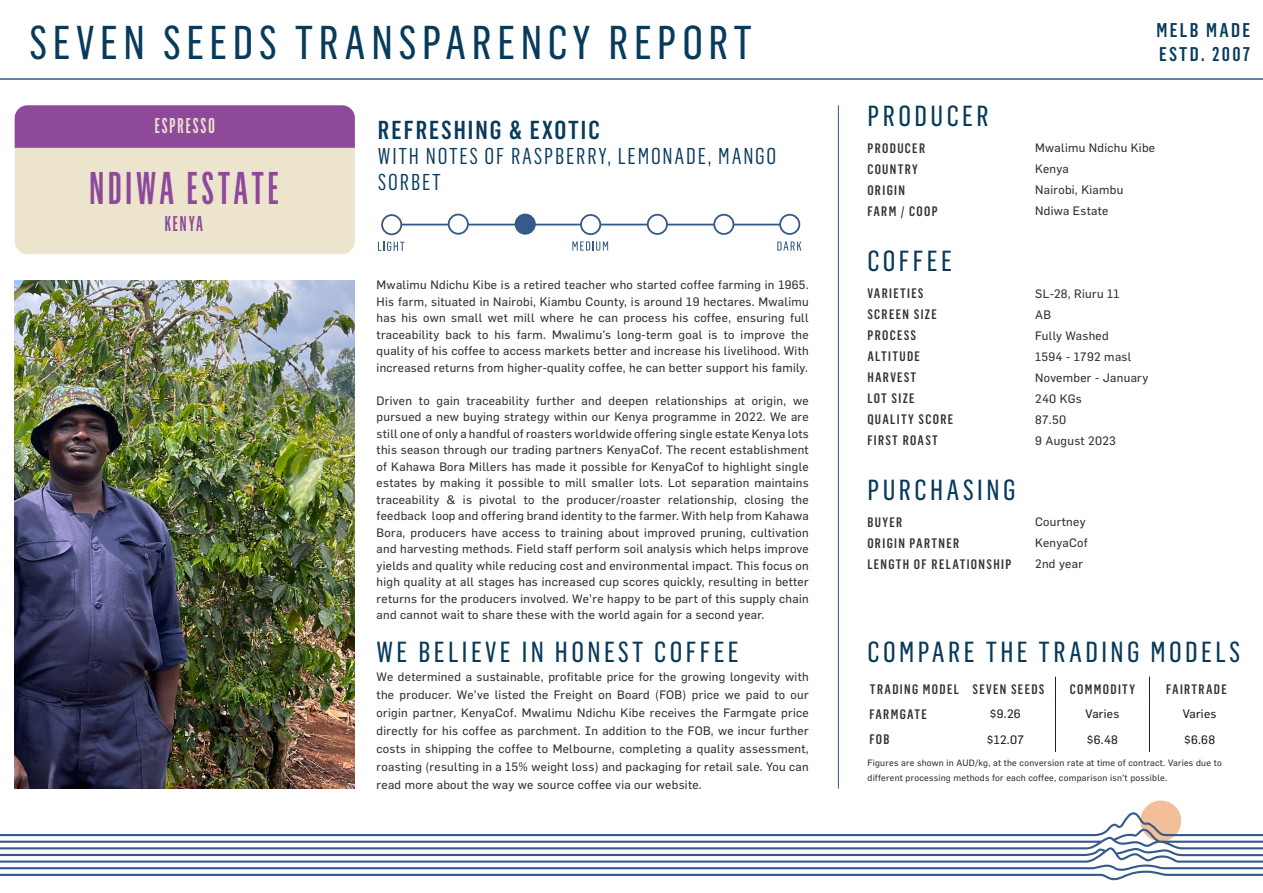
<style>
.page{position:relative;width:1263px;height:893px;background:#fff}
.page>*{position:absolute;margin:0;border:0;box-sizing:border-box;transform-origin:0 0}
.t1{font:46.5px "Flama Basic Cnd";letter-spacing:.12em;color:#083a5c}
.t2{font:45px "Flama Medium Ultra Cnd";letter-spacing:.08em;color:#8e499b}
.t3{font:28.5px "Flama Basic Cnd";letter-spacing:.12em;color:#083a5c}
.t4{font:500 condensed 25.5px "Flama";letter-spacing:.08em;color:#083a5c}
.t5{font:condensed 22.5px/25.5px "Flama";letter-spacing:.08em;color:#083a5c}
.t6{font:21px "Flama Medium Ultra Cnd";letter-spacing:.09em;color:#ece4cc}
.t7{font:21px "Flama Medium Ultra Cnd";letter-spacing:.09em;color:#8e499b}
.t8{font:500 condensed 19.5px/23.4px "Flama";letter-spacing:.12em;color:#083a5c}
.t9{font:500 condensed 13.5px "Flama";letter-spacing:.1em;color:#323332}
.t10{font:12px/16.5px "Flama Basic";letter-spacing:.025em;color:#323332;text-align:justify}
.t11{font:12px "Flama Basic";letter-spacing:.025em;color:#231f20}
.t12{font:9px/15px "Flama Basic";letter-spacing:.025em;color:#323332}
</style>
<div class="page">
<img style="left:14px;top:281px;width:341px;height:507px">
<div style="left:1140px;top:800px;width:41px;height:41px;background:#f3bf9a;border-radius:50%"></div>
<svg style="left:0;top:812px;width:1263px;height:68px"></svg>
<hr style="left:0;top:78px;width:1263px;height:2px;background:#365a8a">
<svg style="left:15px;top:105px;width:340px;height:149px;background:#d1b8be"></svg>
<hr style="left:838px;top:105px;width:1px;height:683px;background:#365a8a">
<hr style="left:389px;top:224px;width:399px;height:1px;background:#365987">
<div style="left:382px;top:215px;width:19px;height:19px;background:#fff;border-radius:50%"></div>
<div style="left:381px;top:214px;width:21px;height:21px;border:2px solid #365987;border-radius:50%"></div>
<div style="left:449px;top:215px;width:19px;height:19px;background:#fff;border-radius:50%"></div>
<div style="left:448px;top:214px;width:21px;height:21px;border:2px solid #365987;border-radius:50%"></div>
<div style="left:516px;top:215px;width:19px;height:19px;background:#365a8a;border-radius:50%"></div>
<div style="left:515px;top:214px;width:21px;height:21px;border:2px solid #365987;border-radius:50%"></div>
<div style="left:581px;top:215px;width:19px;height:19px;background:#fff;border-radius:50%"></div>
<div style="left:580px;top:214px;width:21px;height:21px;border:2px solid #365987;border-radius:50%"></div>
<div style="left:648px;top:215px;width:19px;height:19px;background:#fff;border-radius:50%"></div>
<div style="left:647px;top:214px;width:21px;height:21px;border:2px solid #365987;border-radius:50%"></div>
<div style="left:714px;top:215px;width:19px;height:19px;background:#fff;border-radius:50%"></div>
<div style="left:713px;top:214px;width:21px;height:21px;border:2px solid #365987;border-radius:50%"></div>
<div style="left:780px;top:215px;width:19px;height:19px;background:#fff;border-radius:50%"></div>
<div style="left:779px;top:214px;width:21px;height:21px;border:2px solid #365987;border-radius:50%"></div>
<svg style="left:378px;top:242px;width:26px;height:9px"></svg>
<svg style="left:572px;top:241px;width:36px;height:10px"></svg>
<svg style="left:777px;top:241px;width:24px;height:10px"></svg>
<div style="left:377px;top:673px;width:432px;height:144px;background:#fff"></div>
<svg style="left:1055px;top:677px;width:1px;height:75px"></svg>
<svg style="left:1149px;top:677px;width:1px;height:75px"></svg>
<p class="t1" style="left:29px;top:13px;width:724px">SEVEN SEEDS TRANSPARENCY REPORT</p>
<p class="t6" style="left:155px;top:113px;width:61px">ESPRESSO</p>
<p class="t4" style="left:378px;top:114px;width:223px">REFRESHING &amp; EXOTIC</p>
<p class="t5" style="left:378px;top:143px;width:400px">WITH NOTES OF RASPBERRY, LEMONADE, MANGO<br>SORBET</p>
<p class="t2" style="left:89px;top:160px;width:191px">NDIWA ESTATE</p>
<p class="t7" style="left:165px;top:211px;width:40px">KENYA</p>
<p class="t10" style="left:377px;top:276px;width:434px">Mwalimu Ndichu Kibe is a retired teacher who started coffee farming in 1965.<br>His farm, situated in Nairobi, Kiambu County, is around 19 hectares. Mwalimu has his own small wet mill where he can process his coffee, ensuring full traceability back to his farm. Mwalimu’s long-term goal is to improve the quality of his coffee to access markets better and increase his livelihood. With increased returns from higher-quality coffee, he can better support his family.</p>
<p class="t10" style="left:377px;top:392px;width:434px">Driven to gain traceability further and deepen relationships at origin, we pursued a new buying strategy within our Kenya programme in 2022. We are still one of only a handful of roasters worldwide offering single estate Kenya lots this season through our trading partners KenyaCof. The recent establishment of Kahawa Bora Millers has made it possible for KenyaCof to highlight single estates by making it possible to mill smaller lots. Lot separation maintains traceability &amp; is pivotal to the producer/roaster relationship, closing the feedback loop and offering brand identity to the farmer. With help from Kahawa Bora, producers have access to training about improved pruning, cultivation and harvesting methods. Field staff perform soil analysis which helps improve yields and quality while reducing cost and environmental impact. This focus on high quality at all stages has increased cup scores quickly, resulting in better returns for the producers involved. We’re happy to be part of this supply chain and cannot wait to share these with the world again for a second year.</p>
<p class="t3" style="left:377px;top:634px;width:364px">WE BELIEVE IN HONEST COFFEE</p>
<p class="t10" style="left:377px;top:668px;width:434px;line-height:18px">We determined a sustainable, profitable price for the growing longevity with the producer. We’ve listed the Freight on Board (FOB) price we paid to our origin partner, KenyaCof. Mwalimu Ndichu Kibe receives the Farmgate price directly for his coffee as parchment. In addition to the FOB, we incur further costs in shipping the coffee to Melbourne, completing a quality assessment, roasting (resulting in a 15% weight loss) and packaging for retail sale. You can read more about the way we source coffee via our website.</p>
<p class="t3" style="left:867px;top:98px;width:123px">PRODUCER</p>
<p class="t9" style="left:867px;top:139px;width:59px">PRODUCER</p>
<p class="t9" style="left:867px;top:160px;width:52px">COUNTRY</p>
<p class="t9" style="left:867px;top:181px;width:39px">ORIGIN</p>
<p class="t9" style="left:867px;top:202px;width:72px">FARM / COOP</p>
<p class="t3" style="left:867px;top:243px;width:86px">COFFEE</p>
<p class="t9" style="left:867px;top:285px;width:58px">VARIETIES</p>
<p class="t9" style="left:867px;top:306px;width:71px">SCREEN SIZE</p>
<p class="t9" style="left:867px;top:327px;width:50px">PROCESS</p>
<p class="t9" style="left:867px;top:348px;width:54px">ALTITUDE</p>
<p class="t9" style="left:867px;top:369px;width:50px">HARVEST</p>
<p class="t9" style="left:867px;top:390px;width:49px">LOT SIZE</p>
<p class="t9" style="left:867px;top:411px;width:87px">QUALITY SCORE</p>
<p class="t9" style="left:867px;top:432px;width:72px">FIRST ROAST</p>
<p class="t3" style="left:867px;top:472px;width:150px">PURCHASING</p>
<p class="t9" style="left:867px;top:514px;width:36px">BUYER</p>
<p class="t9" style="left:867px;top:535px;width:93px">ORIGIN PARTNER</p>
<p class="t9" style="left:867px;top:556px;width:146px">LENGTH OF RELATIONSHIP</p>
<p class="t8" style="left:1156px;top:18px;width:95px">MELB MADE<br>ESTD. 2007</p>
<p class="t10" style="left:1035px;top:140px;width:121px">Mwalimu Ndichu Kibe</p>
<p class="t10" style="left:1035px;top:161px;width:35px">Kenya</p>
<p class="t10" style="left:1035px;top:182px;width:90px">Nairobi, Kiambu</p>
<p class="t10" style="left:1035px;top:203px;width:75px">Ndiwa Estate</p>
<p class="t10" style="left:1035px;top:285px;width:86px">SL-28, Riuru 11</p>
<p class="t10" style="left:1035px;top:306px;width:17px">AB</p>
<p class="t10" style="left:1035px;top:327px;width:75px">Fully Washed</p>
<p class="t10" style="left:1035px;top:348px;width:98px">1594 - 1792 masl</p>
<p class="t10" style="left:1035px;top:369px;width:115px">November - January</p>
<p class="t10" style="left:1035px;top:390px;width:48px">240 KGs</p>
<p class="t10" style="left:1035px;top:411px;width:32px">87.50</p>
<p class="t10" style="left:1035px;top:432px;width:82px">9 August 2023</p>
<p class="t10" style="left:1035px;top:513px;width:52px">Courtney</p>
<p class="t10" style="left:1035px;top:534px;width:54px">KenyaCof</p>
<p class="t10" style="left:1035px;top:555px;width:49px">2nd year</p>
<p class="t3" style="left:867px;top:634px;width:374px">COMPARE THE TRADING MODELS</p>
<p class="t9" style="left:870px;top:681px;width:91px">TRADING MODEL</p>
<p class="t9" style="left:972px;top:681px;width:74px">SEVEN SEEDS</p>
<p class="t9" style="left:1070px;top:681px;width:67px">COMMODITY</p>
<p class="t9" style="left:1166px;top:681px;width:62px">FAIRTRADE</p>
<p class="t9" style="left:869px;top:706px;width:59px">FARMGATE</p>
<p class="t9" style="left:869px;top:731px;width:22px">FOB</p>
<p class="t11" style="left:990px;top:707px;width:32px">$9.26</p>
<p class="t11" style="left:987px;top:732px;width:39px">$12.07</p>
<p class="t11" style="left:1085px;top:707px;width:35px">Varies</p>
<p class="t11" style="left:1087px;top:732px;width:33px">$6.48</p>
<p class="t11" style="left:1183px;top:707px;width:35px">Varies</p>
<p class="t11" style="left:1184px;top:732px;width:32px">$6.68</p>
<p class="t12" style="left:867px;top:755px;width:356px">Figures are shown in AUD/kg, at the conversion rate at time of contract. Varies due to different processing methods for each coffee, comparison isn’t possible.</p>
</div>
